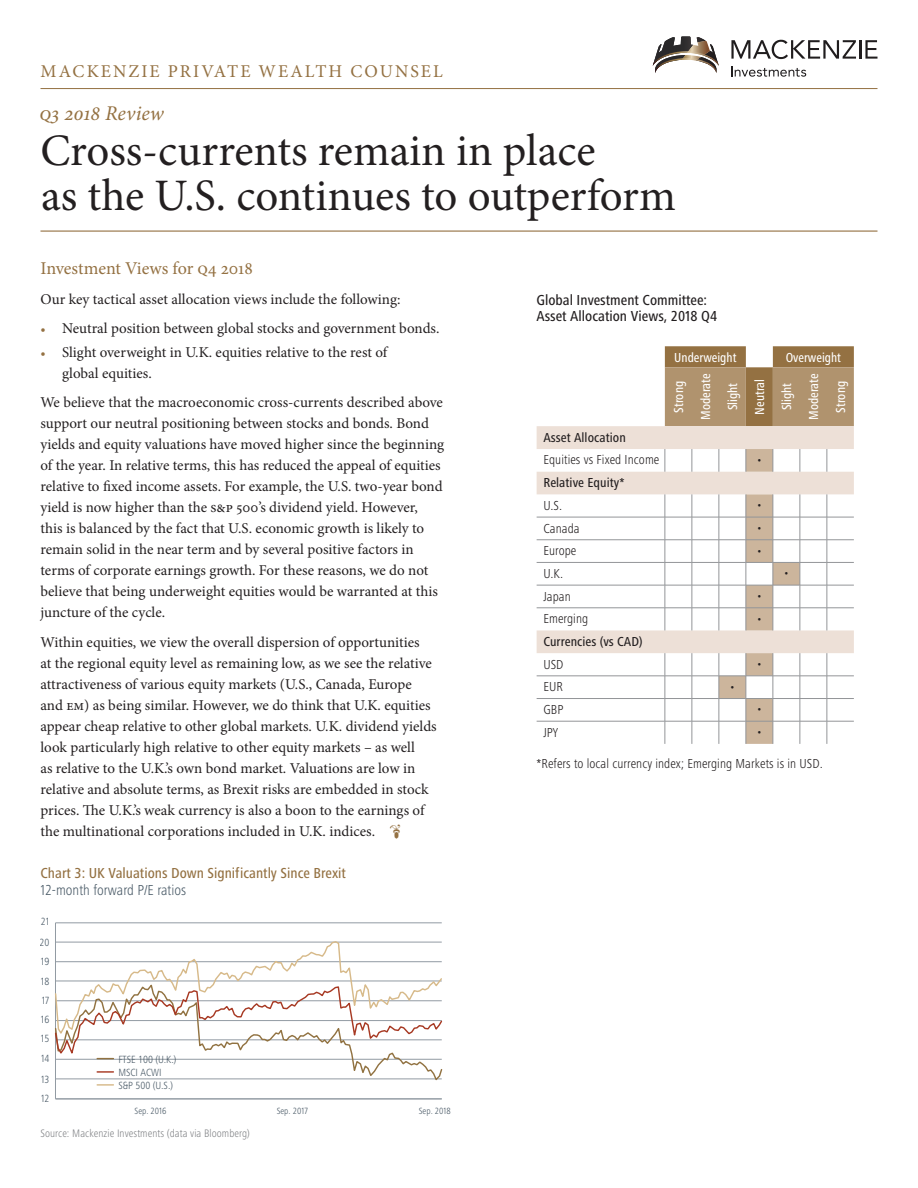
<style>
.page{position:relative;width:918px;height:1188px;background:#fff}
.page>*{position:absolute;margin:0;border:0;box-sizing:border-box;transform-origin:0 0}
.Main_head_K{font:45px/45px "Minion Pro";color:#231f20}
.Subhead_2{font:italic 21px "Minion Pro";color:#947142}
.Subhead_4{font:18px "Minion Pro";letter-spacing:.115em;color:#947142}
.Subhead_4-2{font:18px "Minion Pro";color:#947142}
.Body_K{font:15px/21px "Minion Pro";color:#231f20}
.Chart_title{font:500 condensed 15px/16.5px "Frutiger Next Pro";color:#947142}
.Chart_title-2{font:500 condensed 15px/16.5px "Frutiger Next Pro";color:#231f20}
.Exp_table_text{font:500 condensed 13.5px "Frutiger Next Pro";color:#fff;scale:.95 1}
.Exp_body{font:300 condensed 13.5px "Frutiger Next Pro";letter-spacing:.005em;color:#231f20}
.Exp_chart_source{font:300 condensed 13.5px "Frutiger Next Pro";letter-spacing:.005em;color:#231f20}
.Exp_body-2{font:500 condensed 13.5px "Frutiger Next Pro";letter-spacing:.005em;color:#231f20}
.Exp_table_text-2{font:300 condensed 12px "Frutiger Next Pro";color:#231f20;scale:.95 1}
.Chart_source{font:300 condensed 11.25px "Frutiger Next Pro";letter-spacing:.005em;color:#808285}
.t1{font:300 condensed 10.8px/12.9px "Frutiger Next Pro";color:#485865}
.t2{font:300 condensed 9.3px "Frutiger Next Pro";color:#485865}
.s1{font-size:13.5px;color:#947142}
.s2{font-family:"Adobe Caslon Pro";font-weight:600;font-style:italic;color:#947142}
.s3{font-weight:300;color:#475865}
</style>
<div class="page">
<svg style="left:731px;top:40px;width:147px;height:19px"></svg>
<svg style="left:732px;top:66px;width:74px;height:11px"></svg>
<svg style="left:653px;top:36px;width:66px;height:37px"></svg>
<hr style="left:40px;top:88px;width:838px;height:1px;background:#947142">
<svg style="left:665px;top:346px;width:189px;height:80px;background:#aa8c65"></svg>
<svg style="left:537px;top:426px;width:317px;height:227px"></svg>
<hr style="left:537px;top:517px;width:128px;height:1px;background:#939598">
<hr style="left:537px;top:540px;width:128px;height:1px;background:#939598">
<hr style="left:537px;top:562px;width:128px;height:1px;background:#939598">
<hr style="left:537px;top:585px;width:128px;height:1px;background:#939598">
<hr style="left:537px;top:608px;width:128px;height:1px;background:#939598">
<hr style="left:537px;top:676px;width:128px;height:1px;background:#939598">
<hr style="left:537px;top:698px;width:128px;height:1px;background:#939598">
<hr style="left:537px;top:721px;width:128px;height:1px;background:#939598">
<svg style="left:665px;top:449px;width:189px;height:295px"></svg>
<hr style="left:40px;top:231px;width:838px;height:1px;background:#947142">
<hr style="left:55px;top:923px;width:1px;height:176px;background:#929ba3">
<hr style="left:55px;top:1099px;width:387px;height:1px;background:#929ba3">
<hr style="left:55px;top:923px;width:387px;height:1px;background:#929ba3">
<svg style="left:55px;top:941px;width:388px;height:145px"></svg>
<p class="Subhead_4" style="left:41px;top:59px;width:404px">MACKENZIE PRIVATE WEALTH COUNSEL</p>
<p class="Subhead_2" style="left:39px;top:99px;width:126px">Q3 2018 Review</p>
<p class="Main_head_K" style="left:40px;top:129px;width:637px">Cross-currents remain in place<br>as the U.S. continues to outperform</p>
<p class="Subhead_4-2" style="left:40px;top:256px;width:214px">Investment Views for Q4 2018</p>
<p class="Body_K" style="left:40px;top:289px;width:361px">Our key tactical asset allocation views include the following:</p>
<p class="Body_K" style="left:40px;top:318px;width:400px"><span class="s1">•</span> Neutral position between global stocks and government bonds.</p>
<p class="Body_K" style="left:62px;top:341px;width:327px;text-indent:-22px"><span class="s1">•</span> Slight overweight in U.K. equities relative to the rest of global equities.</p>
<p class="Body_K" style="left:40px;top:392px;width:405px">We believe that the macroeconomic cross-currents described above support our neutral positioning between stocks and bonds. Bond yields and equity valuations have moved higher since the beginning of the year. In relative terms, this has reduced the appeal of equities relative to fixed income assets. For example, the U.S. two-year bond yield is now higher than the S&amp;P 500’s dividend yield. However,<br>this is balanced by the fact that U.S. economic growth is likely to remain solid in the near term and by several positive factors in terms of corporate earnings growth. For these reasons, we do not believe that being underweight equities would be warranted at this juncture of the cycle.</p>
<p class="Body_K" style="left:40px;top:632px;width:398px">Within equities, we view the overall dispersion of opportunities<br>at the regional equity level as remaining low, as we see the relative attractiveness of various equity markets (U.S., Canada, Europe and EM) as being similar. However, we do think that U.K. equities appear cheap relative to other global markets. U.K. dividend yields look particularly high relative to other equity markets – as well<br>as relative to the U.K.’s own bond market. Valuations are low in relative and absolute terms, as Brexit risks are embedded in stock prices. The U.K.’s weak currency is also a boon to the earnings of the multinational corporations included in U.K. indices. <span class="s2">3</span></p>
<p class="Chart_title" style="left:40px;top:865px;width:307px">Chart 3: UK Valuations Down Significantly Since Brexit<br><span class="s3">12-month forward P/E ratios</span></p>
<p class="t1" style="left:41px;top:915px;width:10px">21</p>
<p class="t1" style="left:40px;top:936px;width:11px">20</p>
<p class="t1" style="left:41px;top:955px;width:10px">19</p>
<p class="t1" style="left:41px;top:975px;width:10px">18</p>
<p class="t1" style="left:42px;top:994px;width:9px">17</p>
<p class="t1" style="left:41px;top:1013px;width:10px">16</p>
<p class="t1" style="left:41px;top:1032px;width:10px">15</p>
<p class="t1" style="left:41px;top:1049px;width:10px;line-height:20.1px">14<br>13</p>
<p class="t1" style="left:41px;top:1092px;width:10px">12</p>
<p class="t1" style="left:118px;top:1053px;width:60px">FTSE 100 (U.K.)<br>MSCI ACWI<br>S&amp;P 500 (U.S.)</p>
<p class="t2" style="left:135px;top:1106px;width:34px">Sep. 2016</p>
<p class="t2" style="left:277px;top:1106px;width:33px">Sep. 2017</p>
<p class="t2" style="left:419px;top:1106px;width:34px">Sep. 2018</p>
<p class="Chart_source" style="left:40px;top:1126px;width:211px">Source: Mackenzie Investments (data via Bloomberg)</p>
<p class="Chart_title-2" style="left:537px;top:292px;width:182px">Global Investment Committee:<br>Asset Allocation Views, 2018 Q4</p>
<p class="Exp_table_text" style="left:674px;top:349px;width:67px">Underweight</p>
<p class="Exp_table_text" style="left:786px;top:349px;width:60px">Overweight</p>
<p class="Exp_table_text" style="left:671px;top:413px;width:35px;rotate:-90deg">Strong</p>
<p class="Exp_table_text" style="left:698px;top:420px;width:50px;rotate:-90deg">Moderate</p>
<p class="Exp_table_text" style="left:725px;top:410px;width:30px;rotate:-90deg">Slight</p>
<p class="Exp_table_text" style="left:752px;top:415px;width:39px;rotate:-90deg">Neutral</p>
<p class="Exp_table_text" style="left:779px;top:410px;width:30px;rotate:-90deg">Slight</p>
<p class="Exp_table_text" style="left:806px;top:420px;width:50px;rotate:-90deg">Moderate</p>
<p class="Exp_table_text" style="left:833px;top:413px;width:35px;rotate:-90deg">Strong</p>
<p class="Exp_body-2" style="left:543px;top:429px;width:84px">Asset Allocation</p>
<p class="Exp_body" style="left:543px;top:452px;width:118px">Equities vs Fixed Income</p>
<p class="Exp_table_text-2" style="left:757px;top:453px;width:7px">•</p>
<p class="Exp_body-2" style="left:543px;top:475px;width:83px">Relative Equity*</p>
<p class="Exp_body" style="left:543px;top:498px;width:20px">U.S.</p>
<p class="Exp_table_text-2" style="left:757px;top:498px;width:7px">•</p>
<p class="Exp_body" style="left:543px;top:520px;width:38px">Canada</p>
<p class="Exp_table_text-2" style="left:757px;top:521px;width:7px">•</p>
<p class="Exp_body" style="left:543px;top:543px;width:35px">Europe</p>
<p class="Exp_table_text-2" style="left:757px;top:544px;width:7px">•</p>
<p class="Exp_body" style="left:543px;top:566px;width:21px">U.K.</p>
<p class="Exp_table_text-2" style="left:784px;top:566px;width:7px">•</p>
<p class="Exp_body" style="left:543px;top:588px;width:29px">Japan</p>
<p class="Exp_table_text-2" style="left:757px;top:589px;width:7px">•</p>
<p class="Exp_body" style="left:543px;top:611px;width:46px">Emerging</p>
<p class="Exp_table_text-2" style="left:757px;top:612px;width:7px">•</p>
<p class="Exp_body-2" style="left:543px;top:634px;width:101px">Currencies (vs CAD)</p>
<p class="Exp_body" style="left:543px;top:656px;width:22px">USD</p>
<p class="Exp_table_text-2" style="left:757px;top:657px;width:7px">•</p>
<p class="Exp_body" style="left:543px;top:679px;width:21px">EUR</p>
<p class="Exp_table_text-2" style="left:730px;top:680px;width:7px">•</p>
<p class="Exp_body" style="left:543px;top:702px;width:21px">GBP</p>
<p class="Exp_table_text-2" style="left:757px;top:703px;width:7px">•</p>
<p class="Exp_body" style="left:543px;top:724px;width:16px">JPY</p>
<p class="Exp_table_text-2" style="left:757px;top:725px;width:7px">•</p>
<p class="Exp_chart_source" style="left:537px;top:756px;width:288px">*Refers to local currency index; Emerging Markets is in USD.</p>
</div>
